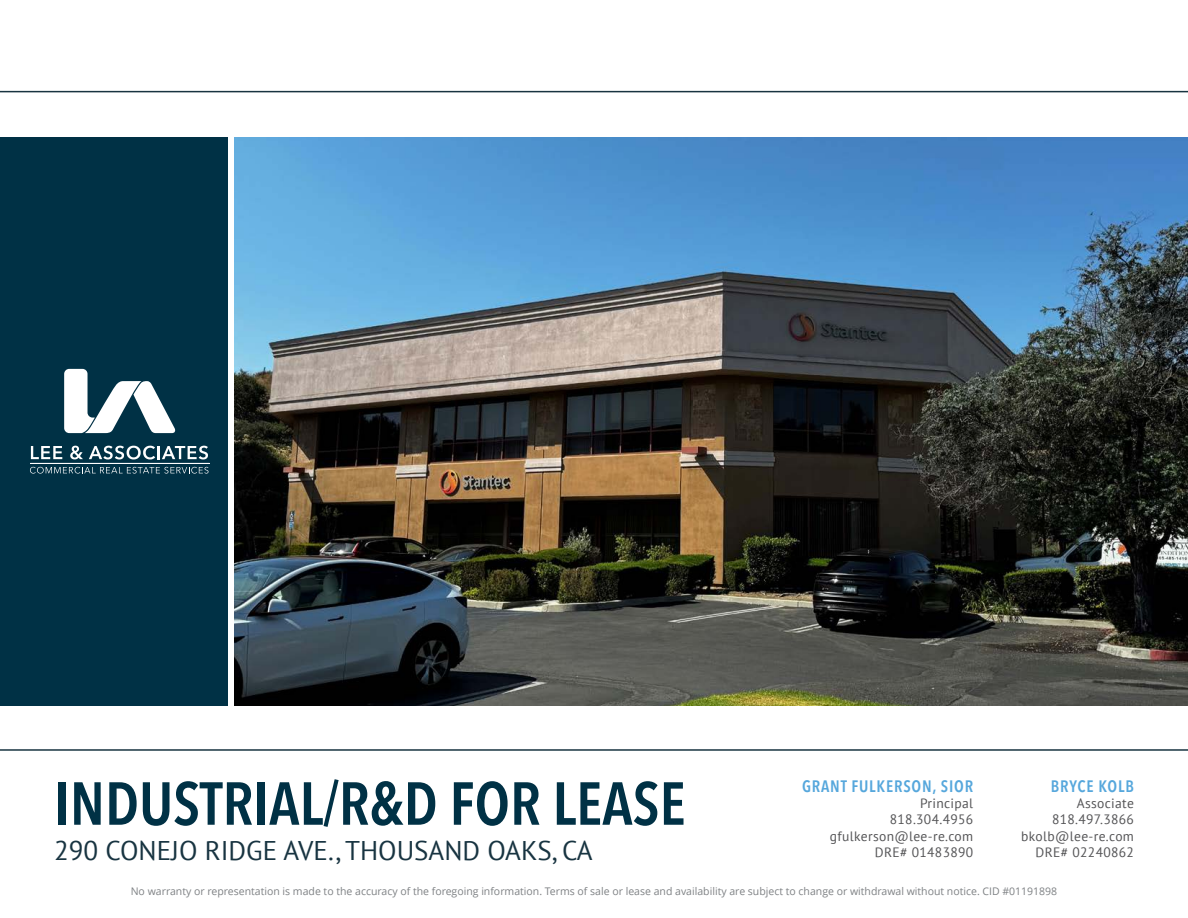
<style>
.page{position:relative;width:1188px;height:918px;background:#fff}
.page>*{position:absolute;margin:0;border:0;box-sizing:border-box;transform-origin:0 0}
.t1{font:600 condensed 60px "Avenir Next LT Pro";color:#003145}
.t2{font:27px "PT Sans";color:#183441}
.t3{font:600 condensed 16.5px "Avenir Next LT Pro";letter-spacing:.05em;color:#56a7dc}
.t4{font:13.5px/16.4px "PT Sans";letter-spacing:.025em;color:#545456;text-align:right}
.t5{font:10.5px "Open Sans";color:#7e8184}
</style>
<div class="page">
<div style="left:0;top:137px;width:228px;height:568px;background:#003145"></div>
<img style="left:234px;top:137px;width:954px;height:568px">
<hr style="left:0;top:91px;width:1188px;height:1px;background:#183441">
<hr style="left:0;top:749px;width:1188px;height:2px;background:#183441">
<svg style="left:31px;top:446px;width:31px;height:13px"></svg>
<svg style="left:70px;top:446px;width:13px;height:13px"></svg>
<svg style="left:89px;top:446px;width:119px;height:13px"></svg>
<svg style="left:30px;top:467px;width:178px;height:7px"></svg>
<hr style="left:30px;top:463px;width:179px;height:1px;background:#fff">
<svg style="left:64px;top:369px;width:112px;height:64px"></svg>
<h1 class="t1" style="left:54px;top:767px;width:633px">INDUSTRIAL/R&amp;D FOR LEASE</h1>
<h2 class="t2" style="left:54px;top:834px;width:540px">290 CONEJO RIDGE AVE., THOUSAND OAKS, CA</h2>
<h3 class="t3" style="left:802px;top:776px;width:173px">GRANT FULKERSON, SIOR</h3>
<p class="t4" style="left:830px;top:795px;width:145px">Principal<br>818.304.4956 gfulkerson@lee-re.com<br>DRE# 01483890</p>
<h3 class="t3" style="left:1051px;top:776px;width:85px">BRYCE KOLB</h3>
<p class="t4" style="left:1021px;top:795px;width:114px">Associate<br>818.497.3866 bkolb@lee-re.com<br>DRE# 02240862</p>
<p class="t5" style="left:131px;top:884px;width:928px">No warranty or representation is made to the accuracy of the foregoing information. Terms of sale or lease and availability are subject to change or withdrawal without notice. CID #01191898</p>
</div>
